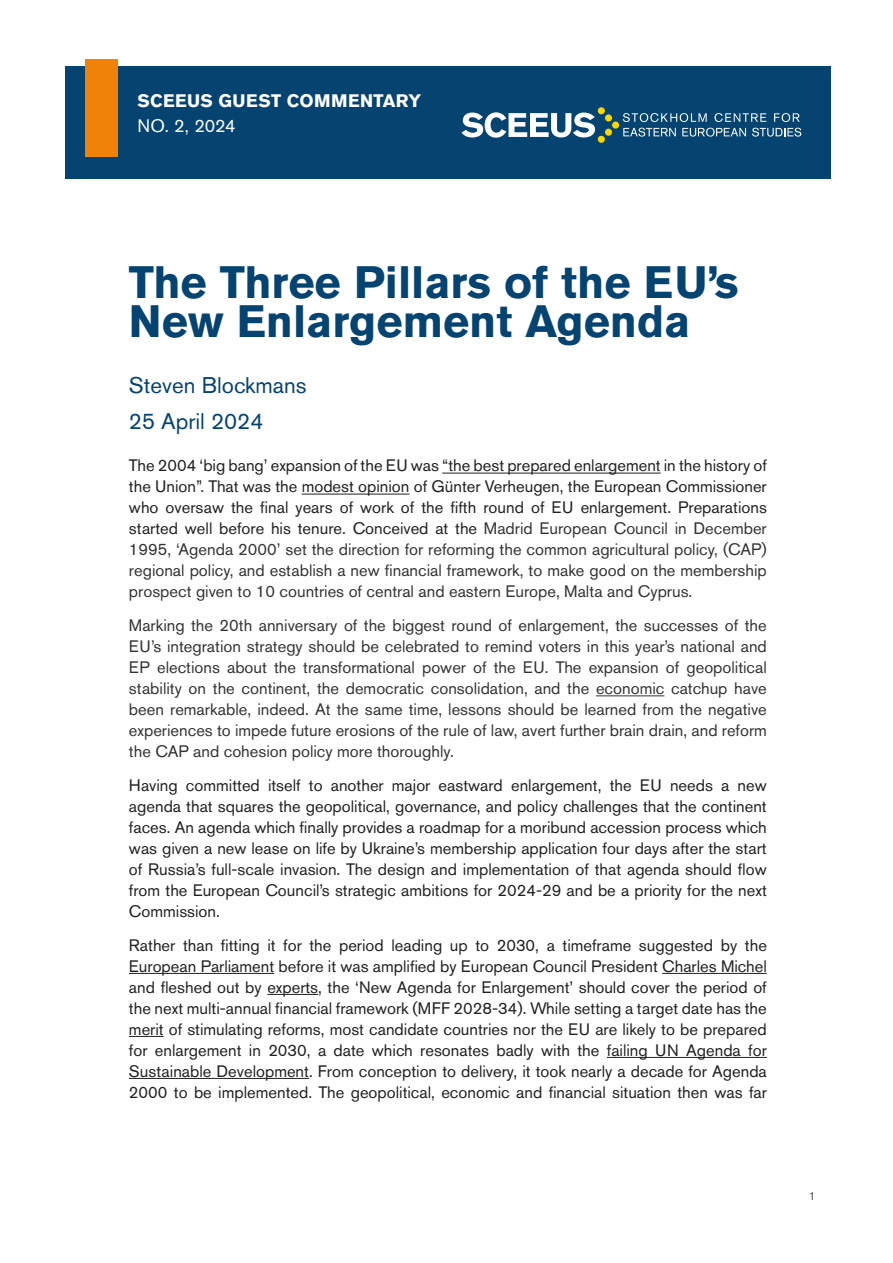
<style>
.page{position:relative;width:893px;height:1263px;background:#fff}
.page>*{position:absolute;margin:0;border:0;box-sizing:border-box;transform-origin:0 0}
.t1{font:700 45px/39px "Akzidenz Grotesk BE";color:#054370}
.t2{font:22.5px/36px "Akzidenz Grotesk BE";color:#054370}
.t3{font:700 18px "Akzidenz Grotesk BE";letter-spacing:.02em;color:#fff}
.t4{font:18px "Akzidenz Grotesk BE";letter-spacing:-.005em;color:#fff}
.t5{font:16.5px/21px "Akzidenz Grotesk BE";color:#212121;text-align:justify}
.t6{font:16.5px/21px "Akzidenz Grotesk BE";color:#333;text-align:justify}
.t7{font:12px "Akzidenz Grotesk BE";color:#575756}
.s1{color:#333}
</style>
<div class="page">
<hr style="left:442px;top:473px;width:219px;height:1px;background:#212121">
<hr style="left:302px;top:494px;width:107px;height:1px;background:#212121">
<hr style="left:596px;top:695px;width:68px;height:1px;background:#333">
<hr style="left:129px;top:973px;width:145px;height:1px;background:#212121">
<hr style="left:662px;top:973px;width:105px;height:1px;background:#212121">
<hr style="left:267px;top:994px;width:51px;height:1px;background:#212121">
<hr style="left:129px;top:1036px;width:35px;height:1px;background:#212121">
<hr style="left:607px;top:1057px;width:160px;height:1px;background:#212121">
<hr style="left:129px;top:1078px;width:180px;height:1px;background:#212121">
<div style="left:65px;top:66px;width:766px;height:113px;background:#054370"></div>
<div style="left:85px;top:60px;width:33px;height:97px;background:#f08208"></div>
<div style="left:605px;top:129px;width:7px;height:7px;background:#fad700;border-radius:50%"></div>
<div style="left:612px;top:122px;width:7px;height:7px;background:#fad700;border-radius:50%"></div>
<div style="left:598px;top:136px;width:7px;height:7px;background:#fad700;border-radius:50%"></div>
<div style="left:605px;top:114px;width:7px;height:7px;background:#fad700;border-radius:50%"></div>
<div style="left:598px;top:107px;width:7px;height:7px;background:#fad700;border-radius:50%"></div>
<svg style="left:461px;top:112px;width:134px;height:26px"></svg>
<svg style="left:623px;top:113px;width:84px;height:9px"></svg>
<svg style="left:714px;top:113px;width:52px;height:9px"></svg>
<svg style="left:774px;top:113px;width:26px;height:9px"></svg>
<svg style="left:623px;top:128px;width:53px;height:9px"></svg>
<svg style="left:682px;top:128px;width:64px;height:9px"></svg>
<svg style="left:752px;top:128px;width:49px;height:9px"></svg>
<p class="t3" style="left:137px;top:90px;width:285px">SCEEUS GUEST COMMENTARY</p>
<p class="t4" style="left:137px;top:115px;width:100px">NO. 2, 2024</p>
<h1 class="t1" style="left:129px;top:263px;width:611px">The Three Pillars of the EU’s<br>New Enlargement Agenda</h1>
<h2 class="t2" style="left:129px;top:367px;width:179px">Steven Blockmans<br>25 April 2024</h2>
<p class="t5" style="left:129px;top:455px;width:639px">The 2004 ‘big bang’ expansion of the EU was “the best prepared enlargement in the history of the Union”. That was the modest opinion of Günter Verheugen, the European Commissioner who oversaw the final years of work of the fifth round of EU enlargement. Preparations started well before his tenure. Conceived at the <span class="s1">Madrid European Council in December 1995, ‘Agenda 2000’ set the direction for reforming the common agricultural policy, (CAP) regional policy, and establish a new financial framework, to make good on the membership prospect given to 10 countries of central and eastern Europe, Malta and Cyprus.</span></p>
<p class="t6" style="left:129px;top:615px;width:639px">Marking the 20th anniversary of the biggest round of enlargement, the successes of the EU’s integration strategy should be celebrated to remind voters in this year’s national and EP elections about the transformational power of the EU. The expansion of geopolitical stability on the continent, the democratic consolidation, and the economic catchup have been remarkable, indeed. At the same time, lessons should be learned from the negative experiences to impede future erosions of the rule of law, avert further brain drain, and reform the CAP and cohesion policy more thoroughly.</p>
<p class="t5" style="left:129px;top:775px;width:639px">Having committed itself to another major eastward enlargement, the EU needs a new agenda that squares the geopolitical, governance, and policy challenges that the continent faces. An agenda which finally provides a roadmap for a moribund accession process which was given a new lease on life by Ukraine’s membership application four days after the start of Russia’s full-scale invasion. The design and implementation of that agenda should flow from the European Council’s strategic ambitions for 2024-29 and be a priority for the next Commission.</p>
<p class="t5" style="left:129px;top:934px;width:639px">Rather than fitting it for the period leading up to 2030, a timeframe suggested by the European Parliament before it was amplified by European Council President Charles Michel and fleshed out by experts, the ‘New Agenda for Enlargement’ should cover the period of the next multi-annual financial framework (MFF 2028-34). While setting a target date has the merit of stimulating reforms, most candidate countries nor the EU are likely to be prepared for enlargement in 2030, a date which resonates badly with the failing UN Agenda for Sustainable Development. From conception to delivery, it took nearly a decade for Agenda 2000 to be implemented. The geopolitical, economic and financial situation then was far</p>
<p class="t7" style="left:809px;top:1188px;width:8px">1</p>
</div>
